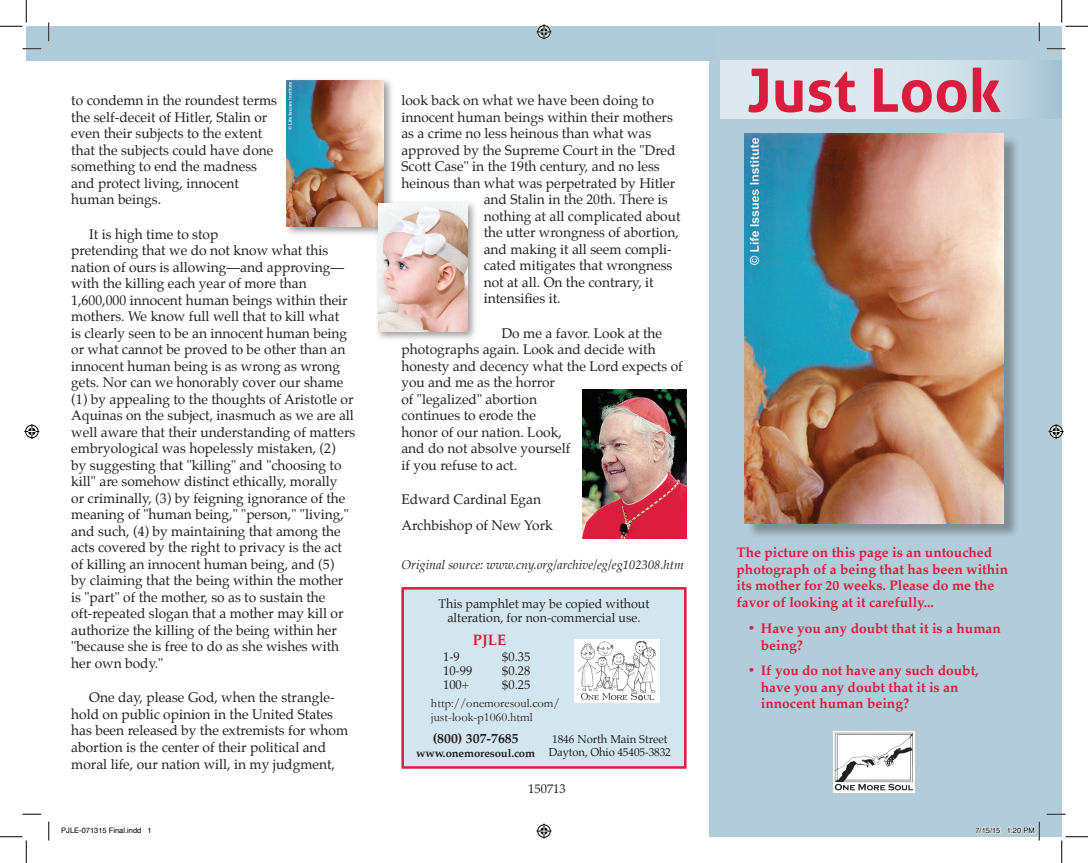
<style>
.page{position:relative;width:1088px;height:863px;background:#fff}
.page>*{position:absolute;margin:0;border:0;box-sizing:border-box;transform-origin:0 0}
.t1{font:700 60px "Aller";color:#da1d3f}
.t2{font:700 15px "Palatino";color:#da1d3f}
.t3{font:13.75px/16.5px "Palatino";color:#231f20}
.Subheading{font:700 13.75px/16.5px "Palatino";color:#da1d3f}
.t4{font:700 13.75px "Palatino";color:#231f20}
.t5{font:12.5px/13.8px "Palatino";color:#231f20;text-align:center}
.t6{font:italic 12.5px "Palatino";color:#231f20}
.Subhead_1{font:12.5px/13.8px "Garamond";color:#231f20}
.t7{font:11.25px "Palatino";letter-spacing:-.01em;color:#231f20}
.t8{font:700 11.25px "Palatino";letter-spacing:-.01em;color:#231f20}
.t9{font:7.5px "Helvetica";color:#000}
</style>
<div class="page">
<div style="left:709px;top:26px;width:352px;height:810px;background:#b2ccd9"></div>
<img style="left:833px;top:731px;width:81px;height:61px">
<img style="left:583px;top:389px;width:103px;height:150px">
<div style="left:401px;top:587px;width:285px;height:181px;background:#d3e6ef;border:2px solid #da1d3f"></div>
<svg style="left:720px;top:61px;width:341px;height:57px"></svg>
<div style="left:26px;top:26px;width:690px;height:35px;background:#afcad8"></div>
<div style="left:746px;top:135px;width:273px;height:403px;background:#231f20;opacity:.35"></div>
<img style="left:744px;top:133px;width:259px;height:390px">
<div style="left:283px;top:77px;width:111px;height:160px;background:#231f20;opacity:.45"></div>
<img style="left:287px;top:80px;width:97px;height:146px">
<div style="left:375px;top:200px;width:103px;height:142px;background:#231f20;opacity:.45"></div>
<img style="left:378px;top:203px;width:89px;height:128px">
<img style="left:574px;top:639px;width:85px;height:63px">
<svg style="left:22px;top:48px;width:19px;height:2px"></svg>
<svg style="left:1046px;top:48px;width:19px;height:2px"></svg>
<svg style="left:22px;top:813px;width:19px;height:2px"></svg>
<svg style="left:1046px;top:813px;width:19px;height:2px"></svg>
<svg style="left:48px;top:22px;width:2px;height:19px"></svg>
<svg style="left:48px;top:821px;width:2px;height:19px"></svg>
<svg style="left:1038px;top:22px;width:2px;height:19px"></svg>
<svg style="left:0;top:0;width:27px;height:27px"></svg>
<svg style="left:0;top:836px;width:27px;height:26px"></svg>
<svg style="left:1061px;top:0;width:27px;height:27px"></svg>
<svg style="left:1061px;top:836px;width:27px;height:26px"></svg>
<svg style="left:536px;top:24px;width:15px;height:15px"></svg>
<svg style="left:536px;top:823px;width:15px;height:15px"></svg>
<svg style="left:24px;top:424px;width:15px;height:15px"></svg>
<svg style="left:1048px;top:424px;width:15px;height:15px"></svg>
<svg style="left:975px;top:827px;width:25px;height:6px"></svg>
<svg style="left:1006px;top:821px;width:34px;height:19px"></svg>
<p class="t3" style="left:71px;top:92px;width:207px">to condemn in the roundest terms the self-deceit of Hitler, Stalin or even their subjects to the extent that the subjects could have done something to end the madness and protect living, innocent human beings.</p>
<p class="t3" style="left:71px;top:226px;width:285px;text-indent:18px">It is high time to stop<br>pretending that we do not know what this nation of ours is allowing—and approving— with the killing each year of more than 1,600,000 innocent human beings within their mothers. We know full well that to kill what<br>is clearly seen to be an innocent human being or what cannot be proved to be other than an innocent human being is as wrong as wrong gets. Nor can we honorably cover our shame (1) by appealing to the thoughts of Aristotle or Aquinas on the subject, inasmuch as we are all well aware that their understanding of matters embryological was hopelessly mistaken, (2)<br>by suggesting that "killing" and "choosing to kill" are somehow distinct ethically, morally<br>or criminally, (3) by feigning ignorance of the meaning of "human being," "person," "living," and such, (4) by maintaining that among the acts covered by the right to privacy is the act of killing an innocent human being, and (5)<br>by claiming that the being within the mother is "part" of the mother, so as to sustain the oft-repeated slogan that a mother may kill or authorize the killing of the being within her "because she is free to do as she wishes with her own body."</p>
<p class="t3" style="left:71px;top:689px;width:278px;text-indent:18px">One day, please God, when the strangle&shy;hold on public opinion in the United States has been released by the extremists for whom abortion is the center of their political and moral life, our nation will, in my judgment,</p>
<p class="t3" style="left:401px;top:92px;width:254px">look back on what we have been doing to</p>
<p class="t3" style="left:401px;top:109px;width:273px">innocent human beings within their mothers</p>
<p class="t3" style="left:401px;top:125px;width:251px">as a crime no less heinous than what was</p>
<p class="t3" style="left:401px;top:142px;width:275px">approved by the Supreme Court in the "Dred</p>
<p class="t3" style="left:401px;top:158px;width:260px">Scott Case" in the 19th century, and no less</p>
<p class="t3" style="left:401px;top:175px;width:275px">heinous than what was perpetrated by Hitler</p>
<p class="t3" style="left:483px;top:191px;width:185px">and Stalin in the 20th. There is</p>
<p class="t3" style="left:483px;top:208px;width:198px">nothing at all complicated about</p>
<p class="t3" style="left:483px;top:224px;width:197px">the utter wrongness of abortion,</p>
<p class="t3" style="left:483px;top:241px;width:189px">and making it all seem compli-</p>
<p class="t3" style="left:483px;top:257px;width:190px">cated mitigates that wrongness</p>
<p class="t3" style="left:483px;top:274px;width:172px">not at all. On the contrary, it</p>
<p class="t3" style="left:483px;top:290px;width:79px">intensifies it.</p>
<p class="t3" style="left:401px;top:325px;width:283px;text-indent:100px">Do me a favor. Look at the photographs again. Look and decide with honesty and decency what the Lord expects of you and me as the horror<br>of "legalized" abortion<br>continues to erode the<br>honor of our nation. Look,<br>and do not absolve yourself<br>if you refuse to act.</p>
<p class="t3" style="left:401px;top:491px;width:141px">Edward Cardinal Egan</p>
<p class="t3" style="left:401px;top:517px;width:153px">Archbishop of New York</p>
<p class="t6" style="left:401px;top:554px;width:284px">Original source: www.cny.org/archive/eg/eg102308.htm</p>
<p class="t5" style="left:438px;top:596px;width:212px">This pamphlet may be copied without alteration, for non-commercial use.</p>
<p class="t2" style="left:473px;top:627px;width:35px">PJLE</p>
<p class="t5" style="left:443px;top:649px;width:18px">1-9</p>
<p class="t5" style="left:502px;top:649px;width:30px">$0.35</p>
<p class="t5" style="left:443px;top:663px;width:31px">10-99</p>
<p class="t5" style="left:502px;top:663px;width:30px">$0.28</p>
<p class="t5" style="left:443px;top:677px;width:28px">100+</p>
<p class="t5" style="left:502px;top:677px;width:30px">$0.25</p>
<p class="Subhead_1" style="left:431px;top:696px;width:130px">http://onemoresoul.com/ just-look-p1060.html</p>
<p class="t4" style="left:432px;top:726px;width:87px">(800) 307-7685</p>
<p class="t8" style="left:416px;top:743px;width:120px">www.onemoresoul.com</p>
<p class="t7" style="left:552px;top:729px;width:117px">1846 North Main Street</p>
<p class="t7" style="left:548px;top:742px;width:124px">Dayton, Ohio 45405-3832</p>
<p class="t5" style="left:528px;top:781px;width:39px">150713</p>
<p class="t1" style="left:747px;top:53px;width:256px">Just Look</p>
<p class="Subheading" style="left:736px;top:543px;width:273px">The picture on this page is an untouched photograph of a being that has been within its mother for 20 weeks. Please do me the favor of looking at it carefully...</p>
<p class="Subheading" style="left:761px;top:620px;width:241px;text-indent:-13px">• Have you any doubt that it is a human being?</p>
<p class="Subheading" style="left:761px;top:662px;width:219px;text-indent:-13px">• If you do not have any such doubt, have you any doubt that it is an innocent human being?</p>
<p class="t9" style="left:61px;top:824px;width:92px">PJLE-071315 Final.indd 1</p>
<p class="t9" style="left:975px;top:824px;width:61px">7/15/15 1:20 PM</p>
</div>
